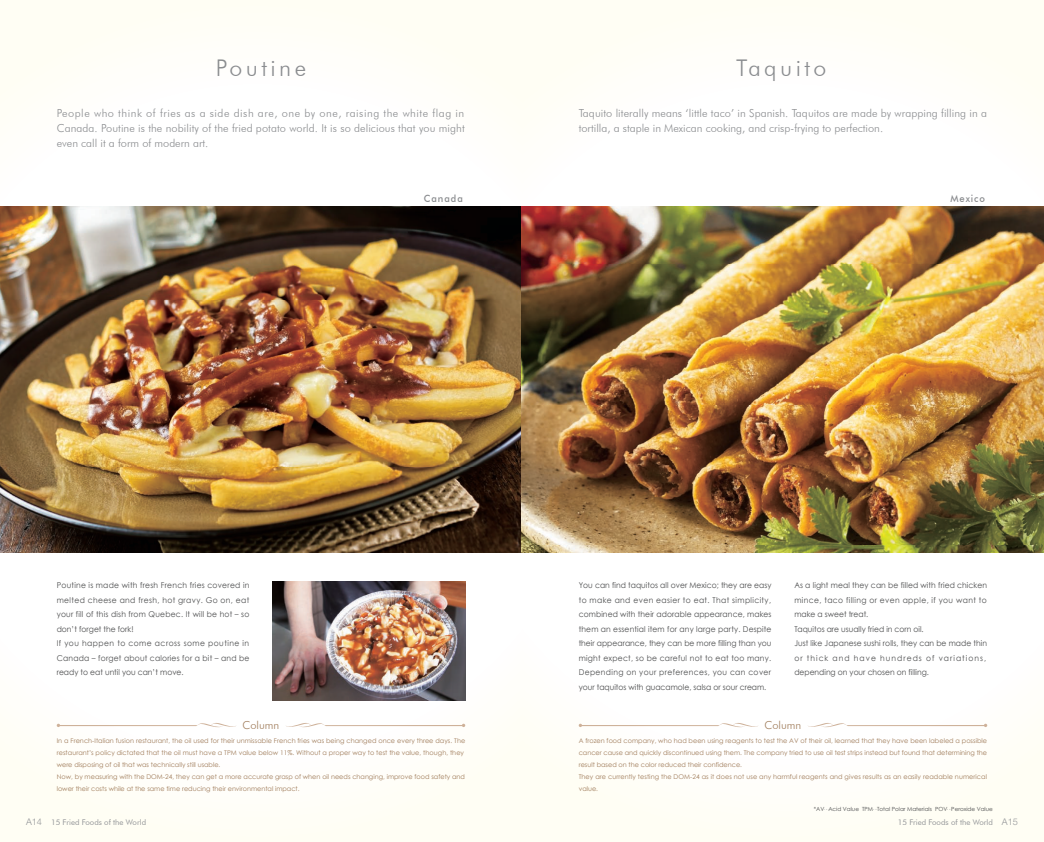
<style>
.page{position:relative;width:1044px;height:842px;background:#fff}
.page>*{position:absolute;margin:0;border:0;box-sizing:border-box;transform-origin:0 0}
.t1{font:300 23px "Futura BT";letter-spacing:.15em;color:#8a8c8f}
.t2{font:300 11px/14.9px "Futura BT";letter-spacing:.005em;color:#8a8c8f}
.t3{font:300 11px "Futura BT";color:#9f7b59}
.t4{font:500 9.9px "Futura BT";letter-spacing:.1em;color:#8a8c8f;scale:.95 1}
.t5{font:300 9.2px "Helvetica Neue";color:#939598}
.t6{font:8px/14.5px "Century Gothic";letter-spacing:.025em;color:#4b4c4d;scale:.95 1}
.t7{font:8px/14.5px "Century Gothic";letter-spacing:.005em;color:#4b4c4d;scale:.95 1}
.t8{font:7.8px "Futura BT";color:#939598}
.t9{font:6.5px/12px "Century Gothic";letter-spacing:.005em;color:#9f7b59}
.t10{font:5.7px "Century Gothic";color:#4b4c4d}
.s1{font-family:"Helvetica Neue";font-weight:300;font-size:9.2px}
</style>
<div class="page">
<img style="left:0;top:207px;width:522px;height:346px">
<img style="left:272px;top:581px;width:193px;height:119px">
<svg style="left:286px;top:723px;width:179px;height:5px"></svg>
<svg style="left:57px;top:723px;width:179px;height:5px"></svg>
<img style="left:522px;top:0;width:521px;height:842px">
<svg style="left:807px;top:723px;width:179px;height:5px"></svg>
<svg style="left:578px;top:723px;width:180px;height:5px"></svg>
<h1 class="t1" style="left:216px;top:54px;width:92px">Poutine</h1>
<h1 class="t1" style="left:736px;top:54px;width:92px">Taquito</h1>
<h2 class="t2" style="left:57px;top:106px;width:409px;text-align:justify">People who think of fries as a side dish are, one by one, raising the white flag in Canada. Poutine is the nobility of the fried potato world. It is so delicious that you might even call it a form of modern art.</h2>
<h3 class="t4" style="left:423px;top:192px;width:43px">Canada</h3>
<h2 class="t2" style="left:578px;top:106px;width:410px">Taquito literally means ‘little taco’ in Spanish. Taquitos are made by wrapping filling in a tortilla, a staple in Mexican cooking, and crisp-frying to perfection.</h2>
<h3 class="t4" style="left:950px;top:192px;width:38px">Mexico</h3>
<p class="t6" style="left:57px;top:578px;width:204px">Poutine is made with fresh French fries covered in melted cheese and fresh, hot gravy. Go on, eat your fill of this dish from Quebec. It will be hot – so don’t forget the fork!<br>If you happen to come across some poutine in Canada – forget about calories for a bit – and be ready to eat until you can’t move.</p>
<p class="t6" style="left:578px;top:578px;width:204px;text-align:justify">You can find taquitos all over Mexico; they are easy to make and even easier to eat. That simplicity, combined with their adorable appearance, makes them an essential item for any large party. Despite their appearance, they can be more filling than you might expect, so be careful not to eat too many.<br>Depending on your preferences, you can cover your taquitos with guacamole, salsa or sour cream.</p>
<p class="t7" style="left:794px;top:578px;width:204px">As a light meal they can be filled with fried chicken mince, taco filling or even apple, if you want to make a sweet treat.<br>Taquitos are usually fried in corn oil.<br>Just like Japanese sushi rolls, they can be made thin or thick and have hundreds of variations, depending on your chosen on filling.</p>
<h2 class="t3" style="left:242px;top:719px;width:38px">Column</h2>
<h2 class="t3" style="left:764px;top:719px;width:38px">Column</h2>
<p class="t9" style="left:57px;top:734px;width:410px">In a French-Italian fusion restaurant, the oil used for their unmissable French fries was being changed once every three days. The restaurant’s policy dictated that the oil must have a TPM value below 11%. Without a proper way to test the value, though, they were disposing of oil that was technically still usable.<br>Now, by measuring with the DOM-24, they can get a more accurate grasp of when oil needs changing, improve food safety and lower their costs while at the same time reducing their environmental impact.</p>
<p class="t9" style="left:578px;top:734px;width:410px">A frozen food company, who had been using reagents to test the AV of their oil, learned that they have been labeled a possible cancer cause and quickly discontinued using them. The company tried to use oil test strips instead but found that determining the result based on the color reduced their confidence.<br>They are currently testing the DOM-24 as it does not use any harmful reagents and gives results as an easily readable numerical value.</p>
<p class="t10" style="left:813px;top:805px;width:180px">*AV Acid Value TPM Total Polar Materials POV Peroxide Value</p>
<p class="t8" style="left:26px;top:817px;width:122px"><span class="s1">A14</span> 15 Fried Foods of the World</p>
<p class="t8" style="left:897px;top:817px;width:97px">15 Fried Foods of the World</p>
<h3 class="t5" style="left:1001px;top:816px;width:18px">A15</h3>
</div>
